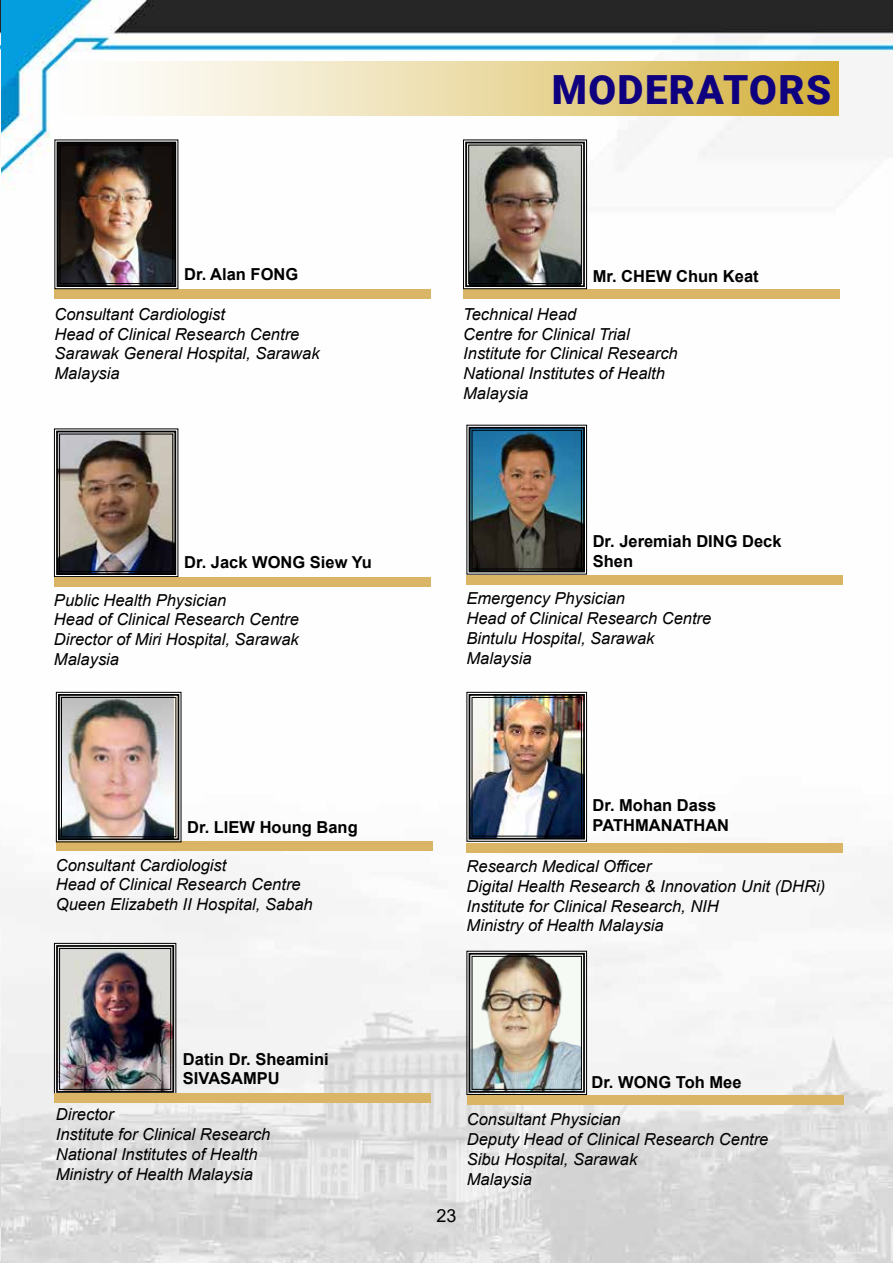
<style>
.page{position:relative;width:893px;height:1263px;background:#fff}
.page>*{position:absolute;margin:0;border:0;box-sizing:border-box;transform-origin:0 0}
.t1{font:900 40.2px "Roboto";letter-spacing:.035em;color:#0e007f}
.t2{font:18px "Arial";color:#000}
.t3{font:italic 16.5px/19.8px "Arial";color:#000}
.t4{font:700 16.5px/19.8px "Arial";color:#000}
</style>
<div class="page">
<img style="left:0;top:0;width:893px;height:1263px">
<div style="left:54px;top:62px;width:785px;height:54px;background:linear-gradient(to right,#fff,#d5b342)"></div>
<div style="left:55px;top:290px;width:376px;height:9px;background:#dab565"></div>
<div style="left:463px;top:290px;width:377px;height:9px;background:#dab565"></div>
<img style="left:54px;top:139px;width:125px;height:151px">
<div style="left:57px;top:142px;width:119px;height:145px;border:2px solid #000"></div>
<div style="left:60px;top:145px;width:113px;height:139px;border:1px solid #000"></div>
<img style="left:463px;top:139px;width:124px;height:151px">
<div style="left:465px;top:142px;width:120px;height:145px;border:2px solid #000"></div>
<div style="left:468px;top:145px;width:114px;height:139px;border:1px solid #000"></div>
<div style="left:56px;top:842px;width:376px;height:9px;background:#dab565"></div>
<div style="left:467px;top:843px;width:376px;height:9px;background:#dab565"></div>
<img style="left:55px;top:691px;width:127px;height:152px">
<div style="left:58px;top:694px;width:121px;height:146px;border:2px solid #000"></div>
<div style="left:61px;top:697px;width:115px;height:140px;border:1px solid #000"></div>
<img style="left:466px;top:691px;width:121px;height:151px">
<div style="left:469px;top:694px;width:116px;height:145px;border:2px solid #000"></div>
<div style="left:472px;top:697px;width:110px;height:139px;border:1px solid #000"></div>
<img style="left:54px;top:942px;width:123px;height:153px">
<div style="left:56px;top:945px;width:118px;height:148px;border:2px solid #000"></div>
<div style="left:59px;top:948px;width:112px;height:142px;border:1px solid #000"></div>
<div style="left:55px;top:1093px;width:376px;height:9px;background:#dab565"></div>
<img style="left:466px;top:950px;width:121px;height:145px">
<div style="left:469px;top:953px;width:116px;height:140px;border:2px solid #000"></div>
<div style="left:472px;top:956px;width:110px;height:134px;border:1px solid #000"></div>
<div style="left:467px;top:1095px;width:376px;height:9px;background:#dab565"></div>
<img style="left:54px;top:428px;width:125px;height:149px">
<div style="left:56px;top:431px;width:120px;height:144px;border:2px solid #000"></div>
<div style="left:59px;top:434px;width:114px;height:138px;border:1px solid #000"></div>
<img style="left:466px;top:424px;width:121px;height:151px">
<div style="left:469px;top:427px;width:116px;height:145px;border:2px solid #000"></div>
<div style="left:472px;top:430px;width:110px;height:139px;border:1px solid #000"></div>
<div style="left:54px;top:577px;width:376px;height:9px;background:#dab565"></div>
<div style="left:467px;top:575px;width:376px;height:10px;background:#dab565"></div>
<p class="t4" style="left:184px;top:265px;width:115px">Dr. Alan FONG</p>
<p class="t3" style="left:55px;top:304px;width:267px">Consultant Cardiologist<br>Head of Clinical Research Centre<br>Sarawak General Hospital, Sarawak<br>Malaysia</p>
<p class="t4" style="left:184px;top:552px;width:189px">Dr. Jack WONG Siew Yu</p>
<p class="t3" style="left:54px;top:590px;width:246px">Public Health Physician<br>Head of Clinical Research Centre<br>Director of Miri Hospital, Sarawak<br>Malaysia</p>
<p class="t4" style="left:187px;top:817px;width:172px">Dr. LIEW Houng Bang</p>
<p class="t3" style="left:56px;top:855px;width:258px">Consultant Cardiologist<br>Head of Clinical Research Centre<br>Queen Elizabeth II Hospital, Sabah</p>
<p class="t4" style="left:183px;top:1049px;width:147px">Datin Dr. Sheamini<br>SIVASAMPU</p>
<p class="t3" style="left:56px;top:1105px;width:216px">Director<br>Institute for Clinical Research<br>National Institutes of Health<br>Ministry of Health Malaysia</p>
<h1 class="t1" style="left:552px;top:61px;width:281px">MODERATORS</h1>
<p class="t4" style="left:593px;top:267px;width:167px">Mr. CHEW Chun Keat</p>
<p class="t3" style="left:463px;top:304px;width:216px">Technical Head<br>Centre for Clinical Trial<br>Institute for Clinical Research<br>National Institutes of Health<br>Malaysia</p>
<p class="t4" style="left:593px;top:531px;width:190px">Dr. Jeremiah DING Deck<br>Shen</p>
<p class="t3" style="left:466px;top:589px;width:246px">Emergency Physician<br>Head of Clinical Research Centre<br>Bintulu Hospital, Sarawak<br>Malaysia</p>
<p class="t4" style="left:593px;top:796px;width:138px">Dr. Mohan Dass<br>PATHMANATHAN</p>
<p class="t3" style="left:467px;top:856px;width:360px">Research Medical Officer<br>Digital Health Research &amp; Innovation Unit (DHRi)<br>Institute for Clinical Research, NIH<br>Ministry of Health Malaysia</p>
<p class="t2" style="left:436px;top:1203px;width:22px">23</p>
<p class="t4" style="left:591px;top:1072px;width:152px">Dr. WONG Toh Mee</p>
<p class="t3" style="left:467px;top:1110px;width:303px">Consultant Physician<br>Deputy Head of Clinical Research Centre<br>Sibu Hospital, Sarawak<br>Malaysia</p>
</div>
